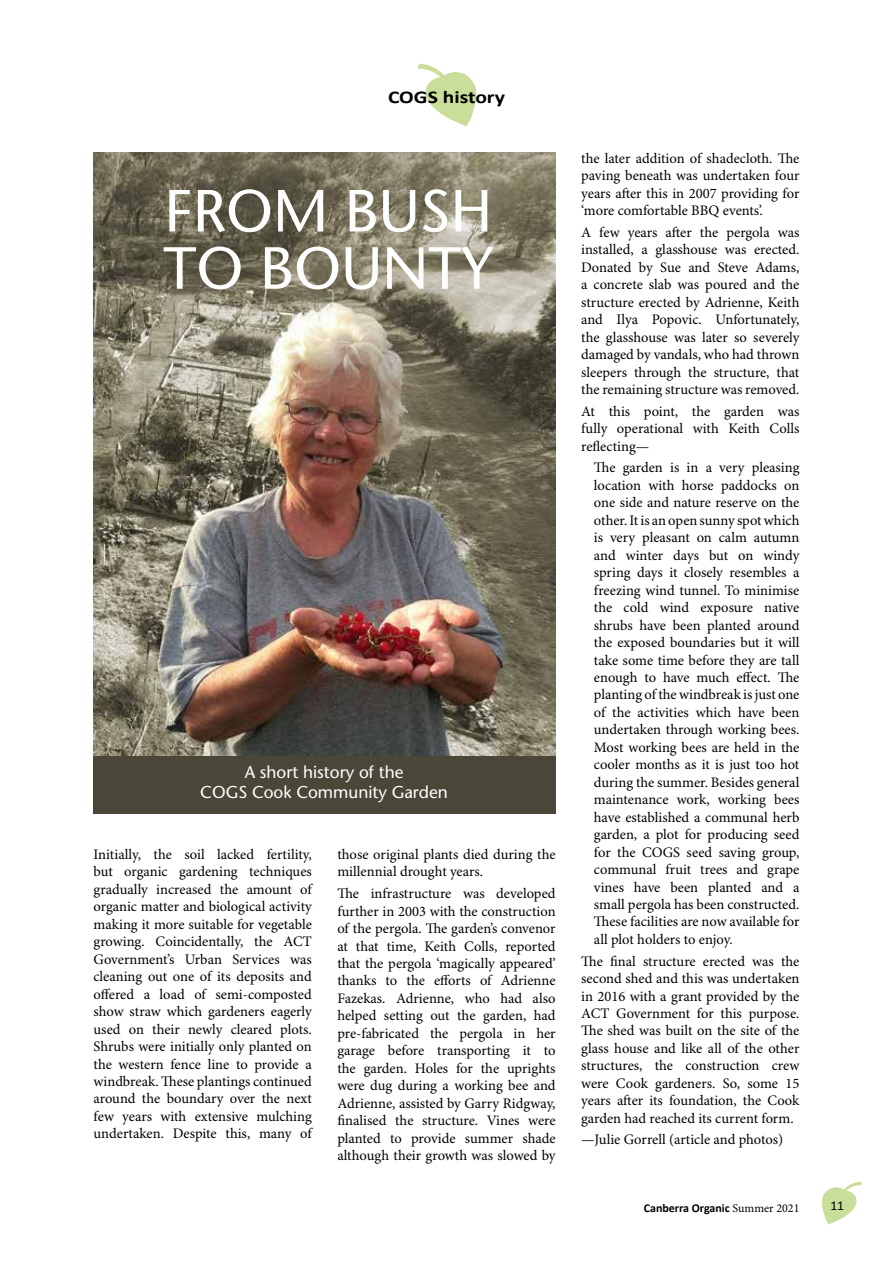
<style>
.page{position:relative;width:893px;height:1263px;background:#fff}
.page>*{position:absolute;margin:0;border:0;box-sizing:border-box;transform-origin:0 0}
.t1{font:700 18px "Calibri";color:#000;scale:1.2 1}
.t2{font:italic 17.1px/20.4px "Stone Sans";color:#fff;text-align:center}
.t3{font:14.55px/17.4px "Minion Pro";color:#000;text-align:justify}
.t4{font:13.5px "Calibri";color:#000}
.t5{font:700 12px "Calibri";color:#000}
.s1{font-family:"Minion Pro";font-weight:400}
</style>
<div class="page">
<svg style="left:822px;top:1182px;width:40px;height:42px"></svg>
<img style="left:93px;top:152px;width:463px;height:604px">
<svg style="left:164px;top:189px;width:330px;height:100px"></svg>
<div style="left:93px;top:756px;width:463px;height:57px;background:#4a4738"></div>
<svg style="left:418px;top:64px;width:59px;height:62px"></svg>
<p class="t1" style="left:388px;top:84px;width:99px">COGS history</p>
<p class="t2" style="left:200px;top:763px;width:249px">A short history of the<br>COGS Cook Community Garden</p>
<p class="t3" style="left:94px;top:846px;width:220px">Initially, the soil lacked fertility, but organic gardening techniques gradually increased the amount of organic matter and biological activity making it more suitable for vegetable growing. Coincidentally, the ACT Government’s Urban Services was cleaning out one of its deposits and offered a load of semi-composted show straw which gardeners eagerly used on their newly cleared plots.<br>Shrubs were initially only planted on the western fence line to provide a windbreak. These plantings continued around the boundary over the next few years with extensive mulching undertaken. Despite this, many of</p>
<p class="t3" style="left:337px;top:846px;width:220px">those original plants died during the millennial drought years.</p>
<p class="t3" style="left:337px;top:885px;width:220px">The infrastructure was developed further in 2003 with the construction of the pergola. The garden’s convenor at that time, Keith Colls, reported that the pergola ‘magically appeared’ thanks to the efforts of Adrienne Fazekas. Adrienne, who had also helped setting out the garden, had pre-fabricated the pergola in her garage before transporting it to the garden. Holes for the uprights were dug during a working bee and Adrienne, assisted by Garry Ridgway, finalised the structure. Vines were planted to provide summer shade although their growth was slowed by</p>
<p class="t3" style="left:581px;top:150px;width:220px">the later addition of shadecloth. The paving beneath was undertaken four years after this in 2007 providing for ‘more comfortable BBQ events’.</p>
<p class="t3" style="left:581px;top:224px;width:220px">A few years after the pergola was installed, a glasshouse was erected.<br>Donated by Sue and Steve Adams, a concrete slab was poured and the structure erected by Adrienne, Keith and Ilya Popovic. Unfortunately, the glasshouse was later so severely damaged by vandals, who had thrown sleepers through the structure, that the remaining structure was removed.</p>
<p class="t3" style="left:581px;top:403px;width:220px">At this point, the garden was fully operational with Keith Colls reflecting—</p>
<p class="t3" style="left:594px;top:460px;width:207px">The garden is in a very pleasing location with horse paddocks on one side and nature reserve on the other. It is an open sunny spot which is very pleasant on calm autumn and winter days but on windy spring days it closely resembles a freezing wind tunnel. To minimise the cold wind exposure native shrubs have been planted around the exposed boundaries but it will take some time before they are tall enough to have much effect. The planting of the windbreak is just one of the activities which have been undertaken through working bees.<br>Most working bees are held in the cooler months as it is just too hot during the summer. Besides general maintenance work, working bees have established a communal herb garden, a plot for producing seed for the COGS seed saving group, communal fruit trees and grape vines have been planted and a small pergola has been constructed.<br>These facilities are now available for all plot holders to enjoy.</p>
<p class="t3" style="left:581px;top:953px;width:220px">The final structure erected was the second shed and this was undertaken in 2016 with a grant provided by the ACT Government for this purpose.<br>The shed was built on the site of the glass house and like all of the other structures, the construction crew were Cook gardeners. So, some 15 years after its foundation, the Cook garden had reached its current form.</p>
<p class="t3" style="left:581px;top:1132px;width:204px">—Julie Gorrell (article and photos)</p>
<p class="t5" style="left:644px;top:1199px;width:157px">Canberra Organic <span class="s1">Summer 2021</span></p>
<p class="t4" style="left:830px;top:1196px;width:15px">11</p>
</div>
